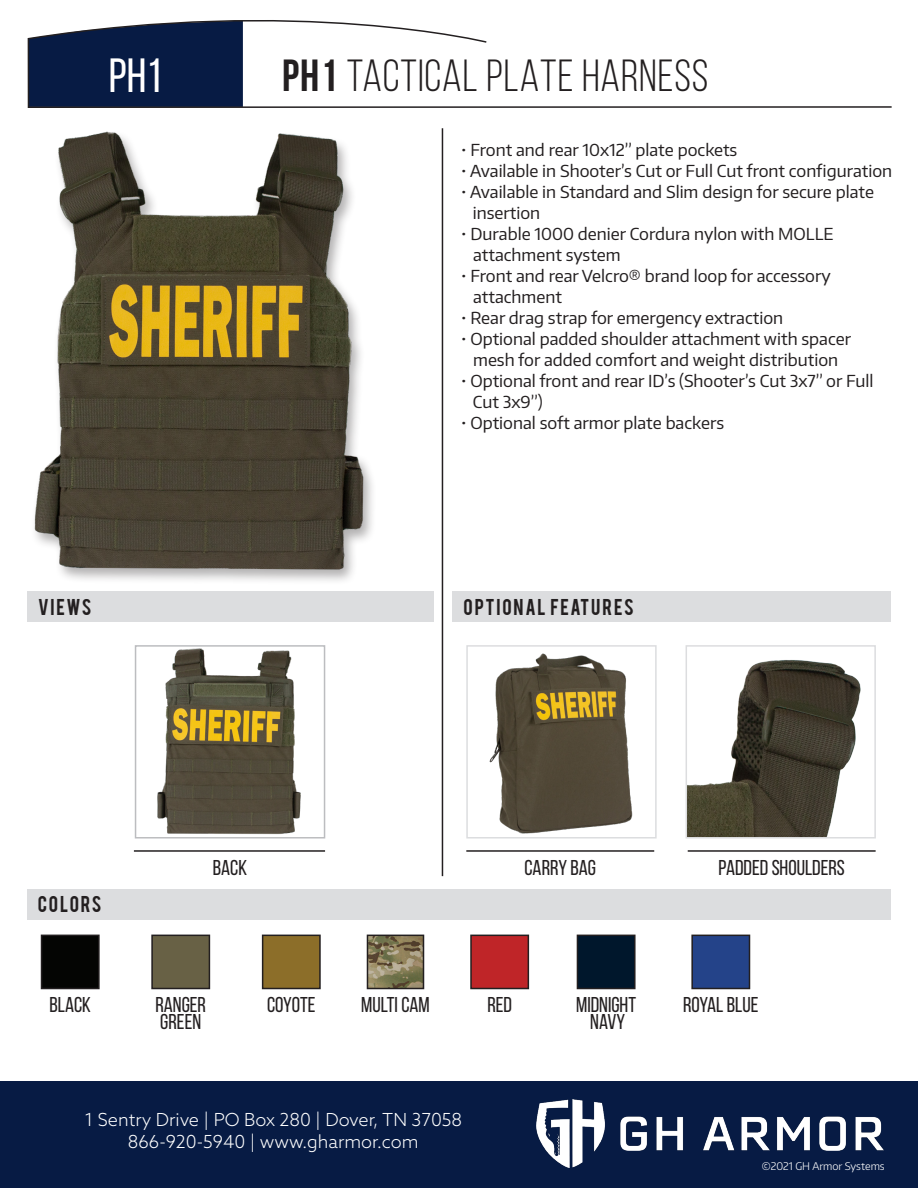
<style>
.page{position:relative;width:918px;height:1188px;background:#fff}
.page>*{position:absolute;margin:0;border:0;box-sizing:border-box;transform-origin:0 0}
.t1{font:48px "Bebas Neue";color:#fff}
.t2{font:45px "Bebas Neue";letter-spacing:.02em;color:#231f20}
.t3{font:21.45px "Bebas Neue";color:#231f20}
.t4{font:300 18px "Azo Sans";color:#fff}
.t5{font:18px "Bebas";letter-spacing:.095em;color:#231f20}
.t6{font:16.5px "Encode Sans";color:#231f20}
.t7{font:300 10.5px "Encode Sans";color:#fff}
.s1{font-weight:700}
</style>
<div class="page">
<div style="left:30px;top:130px;width:347px;height:455px;background:#231f20;opacity:.35"></div>
<img style="left:30px;top:130px;width:339px;height:443px">
<img style="left:157px;top:648px;width:144px;height:187px">
<div style="left:135px;top:645px;width:190px;height:194px;border:2px solid #bcbdc0"></div>
<hr style="left:134px;top:850px;width:191px;height:2px;background:#231f20">
<hr style="left:466px;top:850px;width:188px;height:2px;background:#231f20">
<hr style="left:688px;top:850px;width:188px;height:2px;background:#231f20">
<div style="left:453px;top:591px;width:438px;height:31px;background:#dcdddf"></div>
<div style="left:27px;top:591px;width:406px;height:31px;background:#dcdddf"></div>
<hr style="left:442px;top:128px;width:1px;height:748px;background:#231f20">
<img style="left:489px;top:653px;width:144px;height:181px">
<div style="left:466px;top:645px;width:191px;height:194px;border:2px solid #dcdddf"></div>
<img style="left:689px;top:660px;width:172px;height:176px">
<div style="left:686px;top:645px;width:190px;height:194px;border:2px solid #dcdddf"></div>
<div style="left:27px;top:889px;width:864px;height:31px;background:#dcdddf"></div>
<div style="left:42px;top:935px;width:57px;height:54px;background:#040503"></div>
<div style="left:41px;top:935px;width:59px;height:54px;border:2px solid #231f20"></div>
<div style="left:152px;top:935px;width:57px;height:54px;background:#686145"></div>
<div style="left:151px;top:935px;width:59px;height:54px;border:2px solid #231f20"></div>
<div style="left:263px;top:935px;width:57px;height:54px;background:#8c6e29"></div>
<div style="left:262px;top:935px;width:59px;height:54px;border:2px solid #231f20"></div>
<div style="left:471px;top:935px;width:57px;height:54px;background:#bf2528"></div>
<div style="left:470px;top:935px;width:59px;height:54px;border:2px solid #231f20"></div>
<img style="left:370px;top:938px;width:51px;height:48px">
<div style="left:367px;top:935px;width:57px;height:54px;border:2px solid #231f20"></div>
<div style="left:692px;top:935px;width:58px;height:54px;background:#244389"></div>
<div style="left:691px;top:935px;width:59px;height:54px;border:2px solid #231f20"></div>
<div style="left:577px;top:935px;width:58px;height:54px;background:#00172c"></div>
<div style="left:577px;top:935px;width:59px;height:54px;border:2px solid #231f20"></div>
<div style="left:0;top:1081px;width:918px;height:107px;background:#071b44"></div>
<img style="left:537px;top:1099px;width:347px;height:69px">
<svg style="left:27px;top:20px;width:865px;height:88px"></svg>
<p class="t1" style="left:109px;top:49px;width:55px">PH1</p>
<p class="t2" style="left:282px;top:51px;width:428px"><span class="s1">PH1</span> TACTICAL PLATE HARNESS</p>
<p class="t6" style="left:461px;top:140px;width:278px">• Front and rear 10x12” plate pockets</p>
<p class="t6" style="left:461px;top:161px;width:432px">• Available in Shooter’s Cut or Full Cut front configuration</p>
<p class="t6" style="left:461px;top:182px;width:414px">• Available in Standard and Slim design for secure plate</p>
<p class="t6" style="left:473px;top:203px;width:69px">insertion</p>
<p class="t6" style="left:461px;top:224px;width:374px">• Durable 1000 denier Cordura nylon with MOLLE</p>
<p class="t6" style="left:473px;top:245px;width:149px">attachment system</p>
<p class="t6" style="left:461px;top:266px;width:371px">• Front and rear Velcro® brand loop for accessory</p>
<p class="t6" style="left:473px;top:287px;width:90px">attachment</p>
<p class="t6" style="left:461px;top:308px;width:324px">• Rear drag strap for emergency extraction</p>
<p class="t6" style="left:461px;top:329px;width:391px">• Optional padded shoulder attachment with spacer</p>
<p class="t6" style="left:473px;top:350px;width:366px">mesh for added comfort and weight distribution</p>
<p class="t6" style="left:461px;top:371px;width:414px">• Optional front and rear ID’s (Shooter’s Cut 3x7” or Full</p>
<p class="t6" style="left:473px;top:392px;width:71px">Cut 3x9”)</p>
<p class="t6" style="left:461px;top:412px;width:265px">• Optional soft armor plate backers</p>
<p class="t5" style="left:38px;top:593px;width:55px">VIEWS</p>
<p class="t5" style="left:464px;top:593px;width:172px">OPTIONAL FEATURES</p>
<p class="t5" style="left:38px;top:891px;width:65px">COLORS</p>
<p class="t3" style="left:213px;top:856px;width:36px">BACK</p>
<p class="t3" style="left:524px;top:856px;width:73px">CARRY BAG</p>
<p class="t3" style="left:718px;top:856px;width:128px">PADDED SHOULDERS</p>
<p class="t3" style="left:49px;top:993px;width:43px">BLACK</p>
<p class="t3" style="left:155px;top:993px;width:52px">RANGER</p>
<p class="t3" style="left:160px;top:1010px;width:42px">GREEN</p>
<p class="t3" style="left:267px;top:993px;width:50px">COYOTE</p>
<p class="t3" style="left:361px;top:993px;width:70px">MULTI CAM</p>
<p class="t3" style="left:487px;top:993px;width:26px">RED</p>
<p class="t3" style="left:576px;top:993px;width:61px">MIDNIGHT</p>
<p class="t3" style="left:683px;top:993px;width:77px">ROYAL BLUE</p>
<p class="t3" style="left:590px;top:1010px;width:36px">NAVY</p>
<p class="t4" style="left:84px;top:1108px;width:379px">1 Sentry Drive | PO Box 280 | Dover, TN 37058</p>
<p class="t4" style="left:128px;top:1130px;width:292px">866-920-5940 | www.gharmor.com</p>
<p class="t7" style="left:762px;top:1159px;width:124px">©2021 GH Armor Systems</p>
</div>
